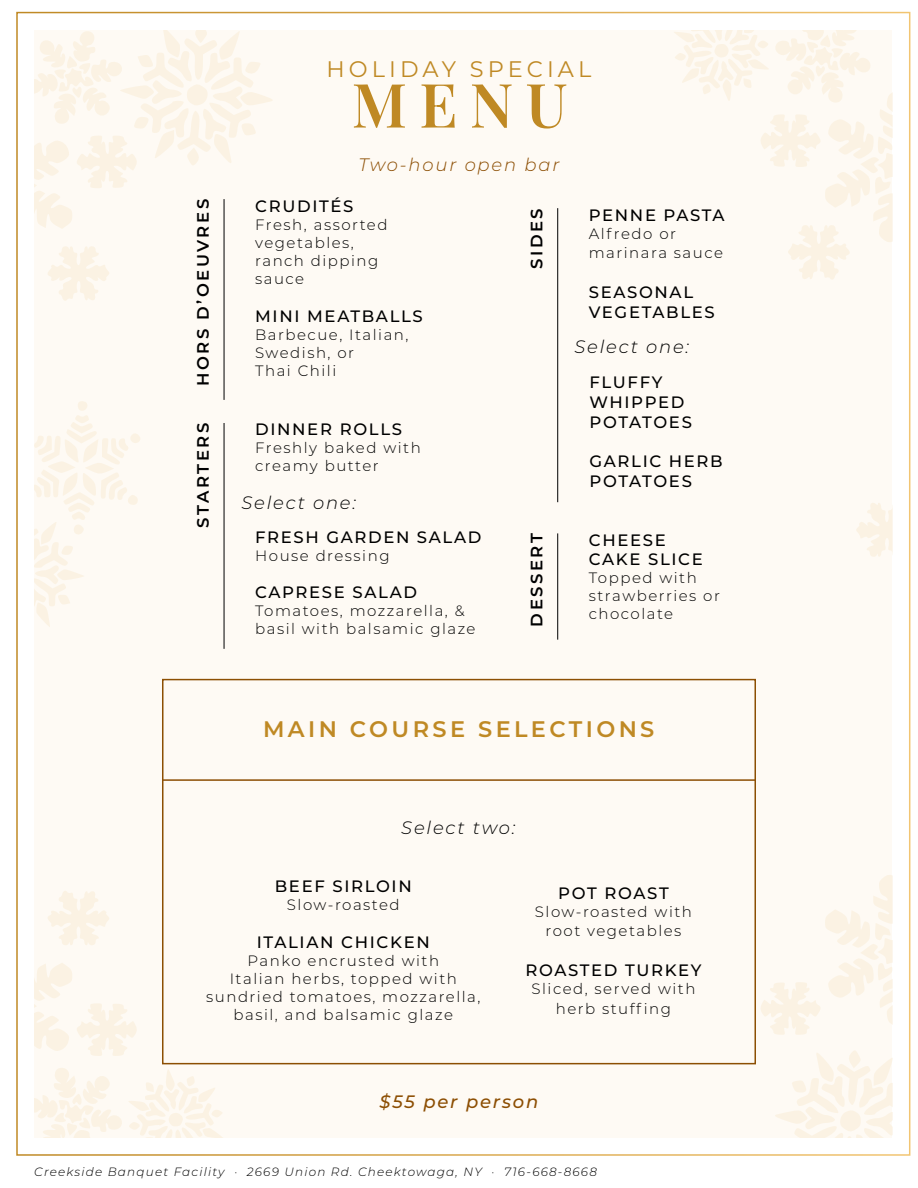
<style>
.page{position:relative;width:918px;height:1188px;background:#fff}
.page>*{position:absolute;margin:0;border:0;box-sizing:border-box;transform-origin:0 0}
.t1{font:600 61.05px "Playfair Display";color:#bf8924}
.t2{font:600 22.5px "Montserrat";letter-spacing:.15em;color:#bf8924}
.t3{font:22.5px "Montserrat";letter-spacing:.18em;color:#bf8924}
.t4{font:italic 300 18px "Montserrat";letter-spacing:.1em;color:#000}
.t5{font:italic 300 18px "Montserrat";letter-spacing:.1em;color:#8c4e03}
.t6{font:italic 500 18px "Montserrat";letter-spacing:.1em;color:#8c4e03}
.t7{font:500 16.5px/19.8px "Montserrat";letter-spacing:.1em;color:#000}
.t8{font:600 16.5px "Montserrat";letter-spacing:.15em;color:#000}
.t9{font:300 15px/18px "Montserrat";letter-spacing:.1em;color:#000}
.t10{font:italic 300 12px "Montserrat";letter-spacing:.1em;color:#000}
</style>
<div class="page">
<div style="left:34px;top:30px;width:858px;height:1108px;background:#fefaf4"></div>
<svg style="left:34px;top:30px;width:238px;height:272px"></svg>
<svg style="left:34px;top:401px;width:106px;height:226px"></svg>
<svg style="left:34px;top:891px;width:190px;height:247px"></svg>
<svg style="left:856px;top:503px;width:36px;height:54px"></svg>
<svg style="left:775px;top:1051px;width:117px;height:87px"></svg>
<svg style="left:761px;top:875px;width:131px;height:160px"></svg>
<svg style="left:674px;top:30px;width:218px;height:249px"></svg>
<hr style="left:224px;top:199px;width:1px;height:201px;background:#000">
<hr style="left:224px;top:423px;width:1px;height:226px;background:#000">
<hr style="left:557px;top:533px;width:1px;height:107px;background:#000">
<hr style="left:557px;top:208px;width:1px;height:294px;background:#000">
<div style="left:162px;top:679px;width:594px;height:385px;border:2px solid #8c4f03"></div>
<hr style="left:163px;top:779px;width:592px;height:2px;background:#8c4e03">
<p class="t8" style="left:191px;top:386px;width:189px;rotate:-90deg">HORS D’OEUVRES</p>
<p class="t8" style="left:191px;top:528px;width:106px;rotate:-90deg">STARTERS</p>
<h2 class="t3" style="left:327px;top:53px;width:266px">HOLIDAY SPECIAL</h2>
<h1 class="t1" style="left:352px;top:57px;width:217px">MENU</h1>
<p class="t5" style="left:358px;top:152px;width:203px">Two-hour open bar</p>
<p class="t7" style="left:255px;top:196px;width:100px">CRUDITÉS</p>
<p class="t9" style="left:255px;top:215px;width:134px">Fresh, assorted vegetables, ranch dipping sauce</p>
<p class="t7" style="left:255px;top:305px;width:169px">MINI MEATBALLS</p>
<p class="t9" style="left:255px;top:325px;width:155px">Barbecue, Italian,<br>Swedish, or<br>Thai Chili</p>
<p class="t8" style="left:525px;top:269px;width:62px;rotate:-90deg">SIDES</p>
<p class="t7" style="left:589px;top:204px;width:137px">PENNE PASTA</p>
<p class="t9" style="left:589px;top:223px;width:136px;line-height:19.8px">Alfredo or marinara sauce</p>
<p class="t7" style="left:589px;top:282px;width:127px">SEASONAL<br>VEGETABLES</p>
<p class="t4" style="left:574px;top:335px;width:116px">Select one:</p>
<p class="t7" style="left:589px;top:372px;width:104px">FLUFFY<br>WHIPPED<br>POTATOES</p>
<p class="t7" style="left:589px;top:451px;width:135px">GARLIC HERB<br>POTATOES</p>
<p class="t7" style="left:255px;top:419px;width:148px">DINNER ROLLS</p>
<p class="t9" style="left:255px;top:439px;width:167px">Freshly baked with creamy butter</p>
<p class="t4" style="left:241px;top:490px;width:116px">Select one:</p>
<p class="t7" style="left:255px;top:526px;width:228px">FRESH GARDEN SALAD</p>
<p class="t9" style="left:255px;top:546px;width:136px">House dressing</p>
<p class="t7" style="left:255px;top:582px;width:163px">CAPRESE SALAD</p>
<p class="t9" style="left:255px;top:602px;width:222px">Tomatoes, mozzarella, &amp; basil with balsamic glaze</p>
<p class="t8" style="left:525px;top:627px;width:95px;rotate:-90deg">DESSERT</p>
<p class="t7" style="left:589px;top:529px;width:116px">CHEESE<br>CAKE SLICE</p>
<p class="t9" style="left:589px;top:569px;width:133px">Topped with strawberries or chocolate</p>
<h2 class="t2" style="left:263px;top:713px;width:393px">MAIN COURSE SELECTIONS</h2>
<p class="t4" style="left:401px;top:816px;width:116px">Select two:</p>
<p class="t7" style="left:275px;top:876px;width:138px">BEEF SIRLOIN</p>
<p class="t9" style="left:287px;top:895px;width:114px">Slow-roasted</p>
<p class="t7" style="left:257px;top:932px;width:174px">ITALIAN CHICKEN</p>
<p class="t9" style="left:206px;top:951px;width:276px;text-align:center">Panko encrusted with<br>Italian herbs, topped with sundried tomatoes, mozzarella, basil, and balsamic glaze</p>
<p class="t7" style="left:558px;top:882px;width:112px">POT ROAST</p>
<p class="t9" style="left:535px;top:901px;width:159px;line-height:19.8px;text-align:center">Slow-roasted with root vegetables</p>
<p class="t7" style="left:525px;top:960px;width:178px">ROASTED TURKEY</p>
<p class="t9" style="left:532px;top:978px;width:165px;line-height:19.8px;text-align:center">Sliced, served with herb stuffing</p>
<p class="t6" style="left:380px;top:1089px;width:160px">$55 per person</p>
<p class="t10" style="left:34px;top:1164px;width:564px">Creekside Banquet Facility · 2669 Union Rd. Cheektowaga, NY · 716-668-8668</p>
</div>
